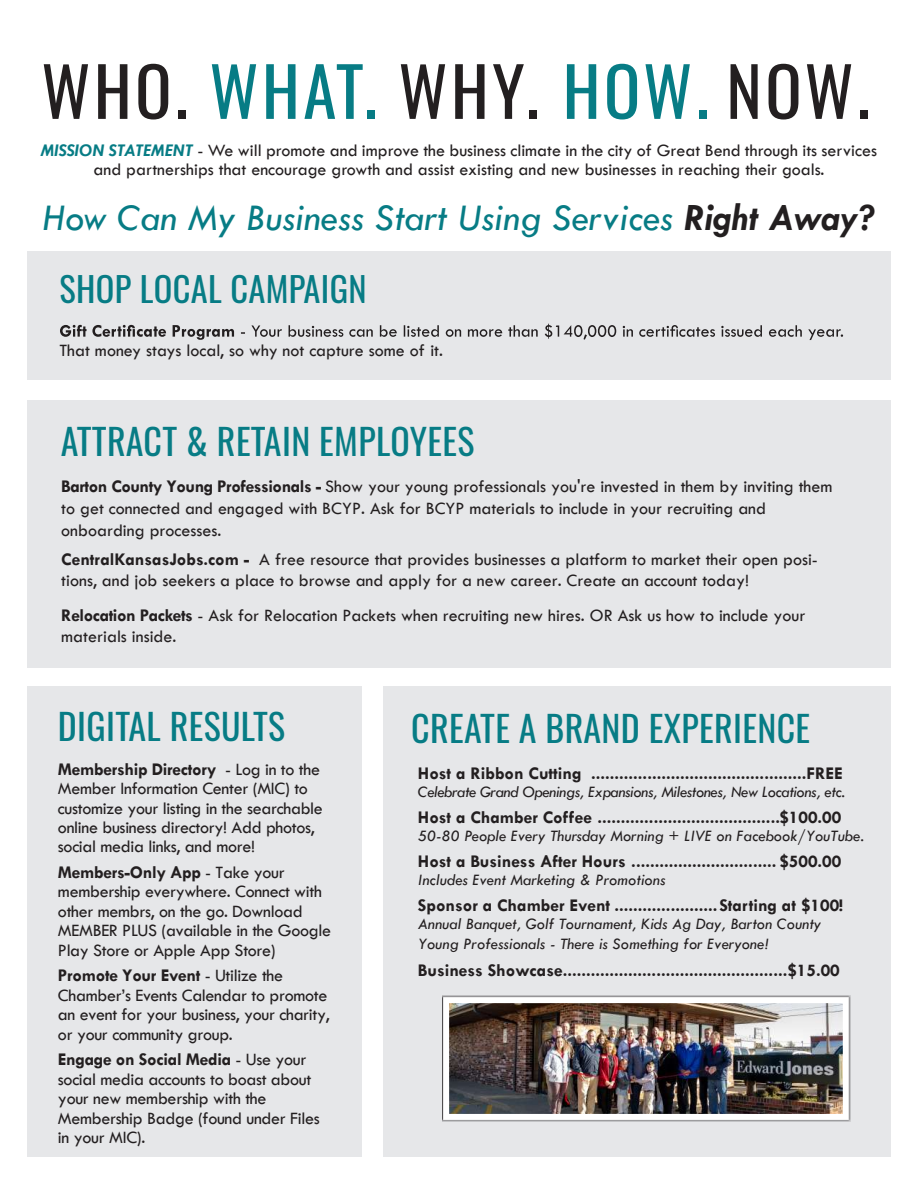
<style>
.page{position:relative;width:918px;height:1188px;background:#fff}
.page>*{position:absolute;margin:0;border:0;box-sizing:border-box;transform-origin:0 0}
.t1{font:67.5px "Oswald";letter-spacing:.05em;color:#231f20}
.t2{font:italic 39px "Tw Cen";color:#077c85}
.t3{font:36px "Oswald";letter-spacing:.01em;color:#077c85}
.t4{font:34.5px "Oswald";letter-spacing:.01em;color:#077c85}
.t5{font:18px/19.5px "Tw Cen";color:#231f20}
.t6{font:700 18px "Tw Cen";color:#231f20}
.t7{font:italic 16.5px/19.8px "Tw Cen";color:#231f20}
.t8{font:italic 16.5px "Tw Cen";letter-spacing:-.025em;color:#231f20}
.s1{color:#077c85}
.s2{font-weight:700;font-style:italic;color:#077c85}
.s3{font-weight:700;color:#231f20}
.s4{font-weight:700}
</style>
<div class="page">
<div style="left:27px;top:400px;width:864px;height:268px;background:#e6e7e9"></div>
<div style="left:27px;top:252px;width:864px;height:128px;background:#e6e7e9"></div>
<svg style="left:60px;top:325px;width:174px;height:15px"></svg>
<svg style="left:241px;top:324px;width:602px;height:16px"></svg>
<div style="left:383px;top:686px;width:508px;height:470px;background:#e6e7e9"></div>
<div style="left:443px;top:995px;width:407px;height:126px;background:#969597"></div>
<img style="left:450px;top:1004px;width:392px;height:109px">
<div style="left:443px;top:997px;width:406px;height:123px;border:6px solid #fff"></div>
<div style="left:27px;top:686px;width:335px;height:470px;background:#e6e7e9"></div>
<h1 class="t1" style="left:41px;top:31px;width:830px">WHO. <span class="s1">WHAT.</span> WHY. <span class="s1">HOW.</span> NOW.</h1>
<p class="t5" style="left:41px;top:140px;width:837px;text-align:center"><span class="s2">MISSION STATEMENT</span> - We will promote and improve the business climate in the city of Great Bend through its services and partnerships that encourage growth and assist existing and new businesses in reaching their goals.</p>
<h2 class="t2" style="left:42px;top:194px;width:836px">How Can My Business Start Using Services <span class="s3">Right Away?</span></h2>
<h3 class="t4" style="left:59px;top:258px;width:309px">SHOP LOCAL CAMPAIGN</h3>
<p class="t5" style="left:59px;top:341px;width:385px">That money stays local, so why not capture some of it.</p>
<h3 class="t3" style="left:61px;top:410px;width:415px">ATTRACT &amp; RETAIN EMPLOYEES</h3>
<p class="t5" style="left:61px;top:476px;width:773px;line-height:21.6px"><span class="s4">Barton County Young Professionals -</span> Show your young professionals you're invested in them by inviting them to get connected and engaged with BCYP. Ask for BCYP materials to include in your recruiting and onboarding processes.</p>
<p class="t5" style="left:61px;top:548px;width:758px;line-height:21.6px"><span class="s4">CentralKansasJobs.com -</span> A free resource that provides businesses a platform to market their open posi&shy;tions, and job seekers a place to browse and apply for a new career. Create an account today!</p>
<p class="t5" style="left:61px;top:604px;width:746px;line-height:21.6px"><span class="s4">Relocation Packets</span> - Ask for Relocation Packets when recruiting new hires. OR Ask us how to include your materials inside.</p>
<h3 class="t3" style="left:58px;top:695px;width:229px">DIGITAL RESULTS</h3>
<h3 class="t3" style="left:411px;top:696px;width:400px">CREATE A BRAND EXPERIENCE</h3>
<p class="t5" style="left:58px;top:759px;width:266px"><span class="s4">Membership Directory</span> - Log in to the Member Information Center (MIC) to customize your listing in the searchable online business directory! Add photos, social media links, and more!</p>
<p class="t5" style="left:58px;top:862px;width:275px"><span class="s4">Members-Only App</span> - Take your membership everywhere. Connect with other membrs, on the go. Download MEMBER PLUS (available in the Google Play Store or Apple App Store)</p>
<p class="t5" style="left:58px;top:966px;width:273px"><span class="s4">Promote Your Event</span> - Utilize the Chamber’s Events Calendar to promote an event for your business, your charity, or your community group.</p>
<p class="t5" style="left:58px;top:1050px;width:263px"><span class="s4">Engage on Social Media</span> - Use your social media accounts to boast about your new membership with the<br>Membership Badge (found under Files in your MIC).</p>
<p class="t6" style="left:418px;top:763px;width:426px">Host a Ribbon Cutting ..............................................FREE</p>
<p class="t8" style="left:418px;top:782px;width:429px">Celebrate Grand Openings, Expansions, Milestones, New Locations, etc.</p>
<p class="t6" style="left:418px;top:807px;width:425px">Host a Chamber Coffee .......................................$100.00</p>
<p class="t7" style="left:418px;top:826px;width:448px">50-80 People Every Thursday Morning + LIVE on Facebook/YouTube.</p>
<p class="t6" style="left:418px;top:851px;width:425px">Host a Business After Hours ............................... $500.00</p>
<p class="t7" style="left:418px;top:870px;width:249px">Includes Event Marketing &amp; Promotions</p>
<p class="t6" style="left:418px;top:895px;width:427px">Sponsor a Chamber Event ......................Starting at $100!</p>
<p class="t7" style="left:418px;top:914px;width:405px">Annual Banquet, Golf Tournament, Kids Ag Day, Barton County<br>Young Professionals - There is Something for Everyone!</p>
<p class="t6" style="left:418px;top:959px;width:423px">Business Showcase................................................$15.00</p>
</div>
